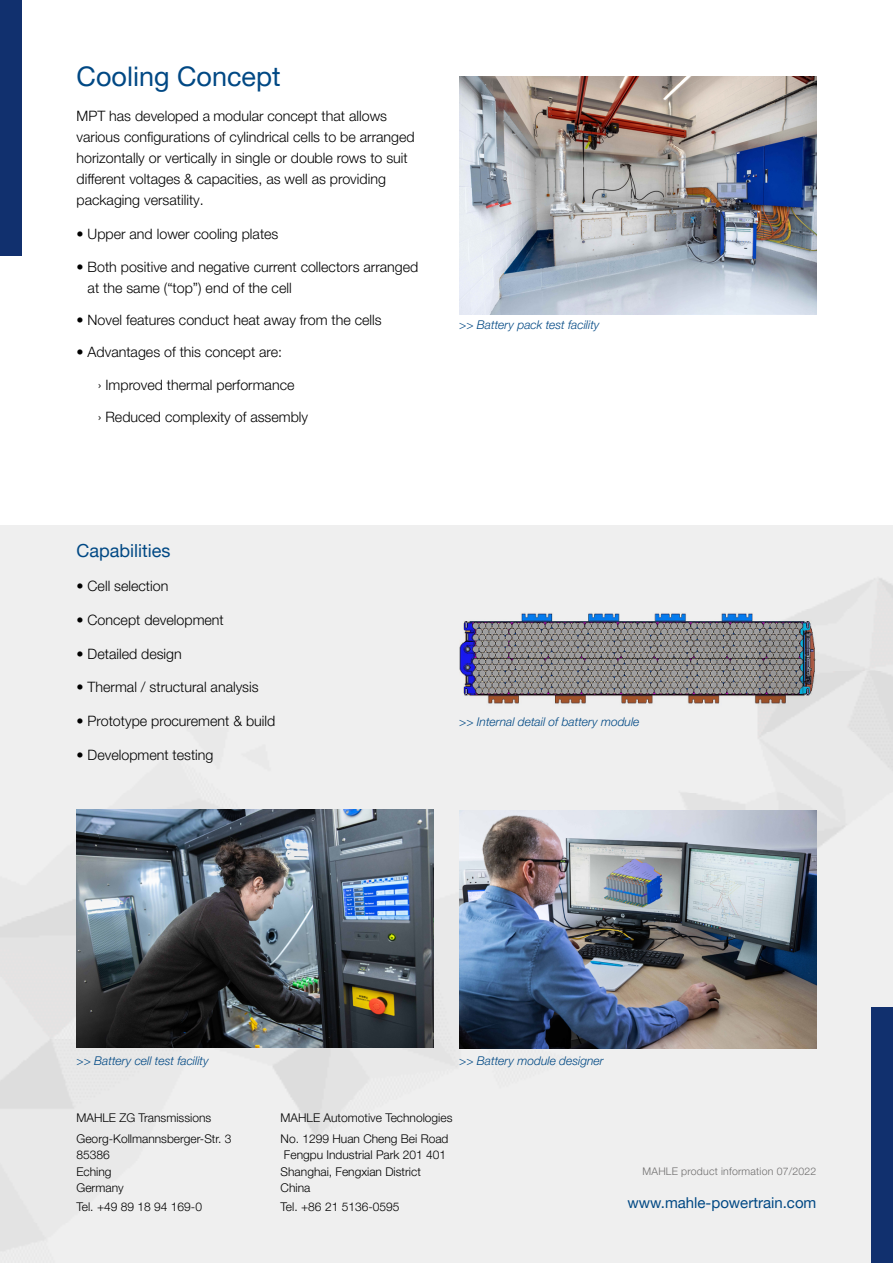
<style>
.page{position:relative;width:893px;height:1263px;background:#fff}
.page>*{position:absolute;margin:0;border:0;box-sizing:border-box;transform-origin:0 0}
.t1{font:27px "Helvetica Neue LT Pro";color:#004884}
.t2{font:18px "Helvetica Neue LT Pro";color:#004884}
.t3{font:15px "Helvetica Neue LT Pro";color:#004884}
.t4{font:300 14.25px/21px "Helvetica Neue LT Pro";color:#000}
.t5{font:300 12px/16.5px "Helvetica Neue LT Pro";color:#000}
.t6{font:italic 300 12px "Helvetica Neue LT Pro";color:#004884}
.t7{font:300 10.5px "Helvetica Neue LT Pro";letter-spacing:.02em;color:#706f6f}
</style>
<div class="page">
<img style="left:0;top:526px;width:893px;height:737px">
<div style="left:0;top:0;width:21px;height:255px;background:#11306e"></div>
<div style="left:872px;top:1008px;width:21px;height:255px;background:#11306e"></div>
<img style="left:459px;top:810px;width:357px;height:238px">
<img style="left:77px;top:810px;width:357px;height:238px">
<img style="left:459px;top:77px;width:357px;height:238px">
<img style="left:459px;top:608px;width:357px;height:98px">
<h1 class="t1" style="left:77px;top:60px;width:206px">Cooling Concept</h1>
<p class="t4" style="left:77px;top:105px;width:340px">MPT has developed a modular concept that allows various configurations of cylindrical cells to be arranged horizontally or vertically in single or double rows to suit different voltages &amp; capacities, as well as providing packaging versatility.</p>
<p class="t4" style="left:77px;top:223px;width:203px">• Upper and lower cooling plates</p>
<p class="t4" style="left:88px;top:256px;width:332px;text-indent:-11px">• Both positive and negative current collectors arranged at the same (“top”) end of the cell</p>
<p class="t4" style="left:77px;top:309px;width:307px">• Novel features conduct heat away from the cells</p>
<p class="t4" style="left:77px;top:342px;width:207px">• Advantages of this concept are:</p>
<p class="t4" style="left:98px;top:374px;width:198px">› Improved thermal performance</p>
<p class="t4" style="left:98px;top:407px;width:212px">› Reduced complexity of assembly</p>
<p class="t6" style="left:459px;top:317px;width:142px">&gt;&gt; Battery pack test facility</p>
<p class="t2" style="left:77px;top:540px;width:95px">Capabilities</p>
<p class="t4" style="left:77px;top:575px;width:93px">• Cell selection</p>
<p class="t4" style="left:77px;top:609px;width:149px">• Concept development</p>
<p class="t4" style="left:77px;top:643px;width:107px">• Detailed design</p>
<p class="t4" style="left:77px;top:676px;width:184px">• Thermal / structural analysis</p>
<p class="t4" style="left:77px;top:710px;width:200px">• Prototype procurement &amp; build</p>
<p class="t4" style="left:77px;top:744px;width:138px">• Development testing</p>
<p class="t6" style="left:459px;top:714px;width:182px">&gt;&gt; Internal detail of battery module</p>
<p class="t6" style="left:77px;top:1054px;width:134px">&gt;&gt; Battery cell test facility</p>
<p class="t6" style="left:459px;top:1053px;width:146px">&gt;&gt; Battery module designer</p>
<p class="t5" style="left:77px;top:1107px;width:156px;line-height:20.7px">MAHLE ZG Transmissions<br>Georg-Kollmannsberger-Str. 3</p>
<p class="t5" style="left:77px;top:1146px;width:49px">85386<br>Eching<br>Germany</p>
<p class="t5" style="left:77px;top:1198px;width:127px">Tel. +49 89 18 94 169-0</p>
<p class="t5" style="left:281px;top:1107px;width:173px;line-height:20.7px">MAHLE Automotive Technologies<br>No. 1299 Huan Cheng Bei Road</p>
<p class="t5" style="left:281px;top:1146px;width:167px">Fengpu Industrial Park 201 401<br>Shanghai, Fengxian District<br>China</p>
<p class="t5" style="left:281px;top:1198px;width:120px">Tel. +86 21 5136-0595</p>
<p class="t3" style="left:628px;top:1194px;width:190px">www.mahle-powertrain.com</p>
<p class="t7" style="left:643px;top:1165px;width:175px">MAHLE product information 07/2022</p>
</div>
